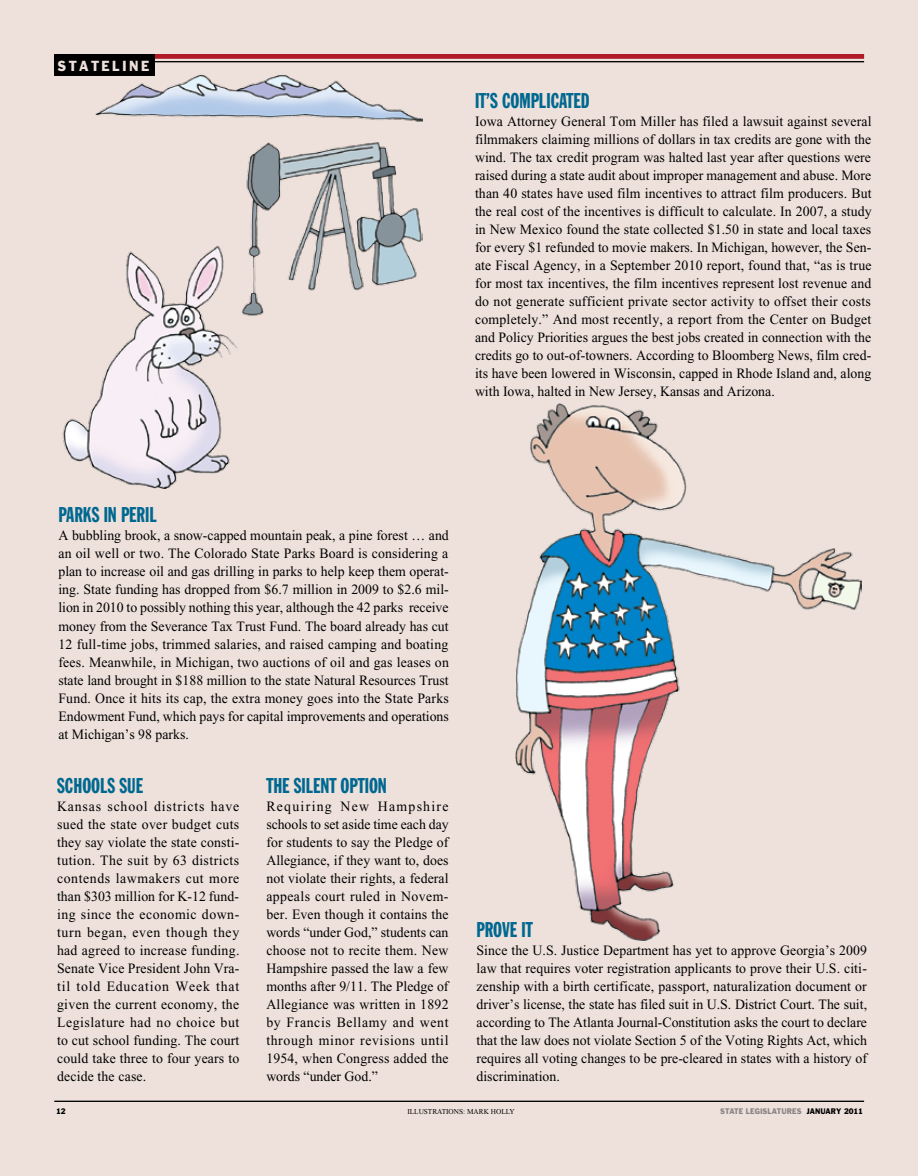
<style>
.page{position:relative;width:918px;height:1176px;background:#fff}
.page>*{position:absolute;margin:0;border:0;box-sizing:border-box;transform-origin:0 0}
.t1{font:21px "Franklin Gothic Extra Cond";color:#006890}
.t2{font:14.25px/18px "Times New Roman";color:#000;text-align:justify}
.t3{font:13.5px "Franklin Gothic";color:#fff;scale:.9 1}
.t4{font:7.5px "Times New Roman";color:#000}
.t5{font:7.5px "Franklin Gothic";color:#939598;scale:.9 1}
.t6{font:7.5px "Franklin Gothic";letter-spacing:-.015em;color:#000;scale:.9 1}
</style>
<div class="page">
<div style="left:0;top:0;width:918px;height:1175px;background:#eee1db"></div>
<img style="left:56px;top:63px;width:367px;height:425px">
<img style="left:515px;top:404px;width:347px;height:536px">
<p class="t3" style="left:57px;top:57px;width:25px">LS ETRSTATELINE</p>
<h1 class="t1" style="left:475px;top:89px;width:116px">IT’S COMPLICATED</h1>
<p class="t2" style="left:475px;top:112px;width:398px">Iowa Attorney General Tom Miller has filed a lawsuit against several filmmakers claiming millions of dollars in tax credits are gone with the wind. The tax credit program was halted last year after questions were raised during a state audit about improper management and abuse. More than 40 states have used film incentives to attract film producers. But the real cost of the incentives is difficult to calculate. In 2007, a study in New Mexico found the state collected $1.50 in state and local taxes for every $1 refunded to movie makers. In Michigan, however, the Sen&shy;ate Fiscal Agency, in a September 2010 report, found that, “as is true for most tax incentives, the film incentives represent lost revenue and do not generate sufficient private sector activity to offset their costs completely.” And most recently, a report from the Center on Budget and Policy Priorities argues the best jobs created in connection with the credits go to out-of-towners. According to Bloomberg News, film cred&shy;its have been lowered in Wisconsin, capped in Rhode Island and, along with Iowa, halted in New Jersey, Kansas and Arizona.</p>
<h1 class="t1" style="left:58px;top:503px;width:100px">PARKS IN PERIL</h1>
<p class="t2" style="left:58px;top:526px;width:392px">A bubbling brook, a snow-capped mountain peak, a pine forest … and an oil well or two. The Colorado State Parks Board is considering a plan to increase oil and gas drilling in parks to help keep them operat&shy;ing. State funding has dropped from $6.7 million in 2009 to $2.6 mil&shy;lion in 2010 to possibly nothing this year, although the 42 parks receive money from the Severance Tax Trust Fund. The board already has cut 12 full-time jobs, trimmed salaries, and raised camping and boating fees. Meanwhile, in Michigan, two auctions of oil and gas leases on state land brought in $188 million to the state Natural Resources Trust Fund. Once it hits its cap, the extra money goes into the State Parks Endowment Fund, which pays for capital improvements and operations at Michigan’s 98 parks.</p>
<h1 class="t1" style="left:57px;top:773px;width:88px">SCHOOLS SUE</h1>
<p class="t2" style="left:57px;top:796px;width:184px">Kansas school districts have sued the state over budget cuts they say violate the state consti&shy;tution. The suit by 63 districts contends lawmakers cut more than $303 million for K-12 fund&shy;ing since the economic down&shy;turn began, even though they had agreed to increase funding.<br>Senate Vice President John Vra&shy;til told Education Week that given the current economy, the Legislature had no choice but to cut school funding. The court could take three to four years to decide the case.</p>
<h1 class="t1" style="left:266px;top:773px;width:122px">THE SILENT OPTION</h1>
<p class="t2" style="left:266px;top:796px;width:184px">Requiring New Hampshire schools to set aside time each day for students to say the Pledge of Allegiance, if they want to, does not violate their rights, a federal appeals court ruled in Novem&shy;ber. Even though it contains the words “under God,” students can choose not to recite them. New Hampshire passed the law a few months after 9/11. The Pledge of Allegiance was written in 1892 by Francis Bellamy and went through minor revisions until 1954, when Congress added the words “under God.”</p>
<h1 class="t1" style="left:477px;top:917px;width:52px">PROVE IT</h1>
<p class="t2" style="left:477px;top:940px;width:392px">Since the U.S. Justice Department has yet to approve Georgia’s 2009 law that requires voter registration applicants to prove their U.S. citi&shy;zenship with a birth certificate, passport, naturalization document or driver’s license, the state has filed suit in U.S. District Court. The suit, according to The Atlanta Journal-Constitution asks the court to declare that the law does not violate Section 5 of the Voting Rights Act, which requires all voting changes to be pre-cleared in states with a history of discrimination.</p>
<p class="t6" style="left:56px;top:1105px;width:12px">12</p>
<p class="t5" style="left:720px;top:1105px;width:7px">STATE</p>
<p class="t5" style="left:746px;top:1105px;width:7px">LEGISLATURES</p>
<p class="t6" style="left:807px;top:1105px;width:64px">JANUARY 2011</p>
<p class="t4" style="left:407px;top:1106px;width:109px">ILLUSTRATIONS: MARK HOLLY</p>
</div>
